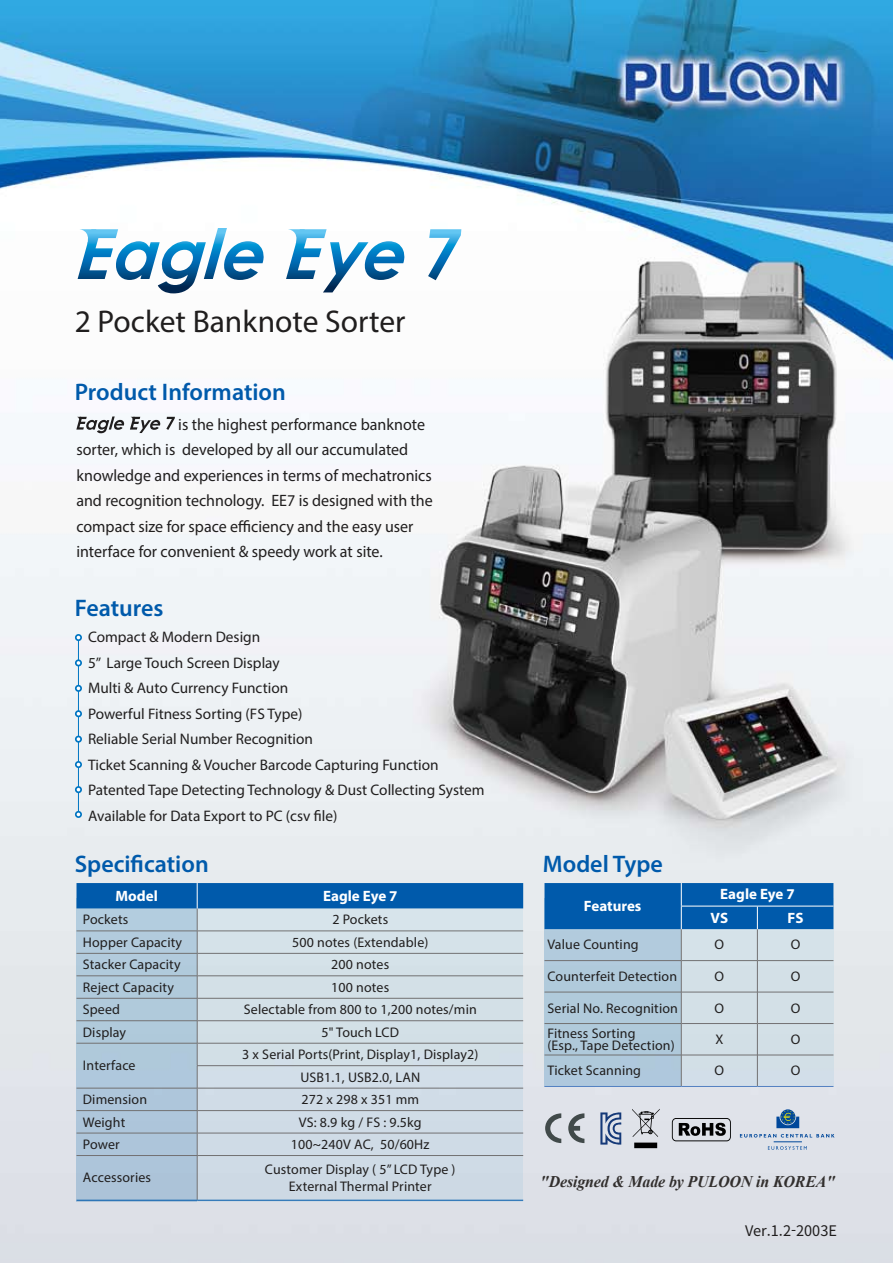
<style>
.page{position:relative;width:893px;height:1263px;background:#fff}
.page>*{position:absolute;margin:0;border:0;box-sizing:border-box;transform-origin:0 0}
.t1{font:31.5px "Myriad Pro";color:#201e1e}
.t2{font:600 24px "Myriad Pro";color:#005aab}
.t3{font:16.5px/25.5px "Myriad Pro";color:#201e1e}
.t4{font:italic 700 16.35px "Times New Roman";letter-spacing:-.01em;color:#322f2e}
.t5{font:15.3px/25.5px "Myriad Pro";color:#201e1e}
.t6{font:700 15px/23.4px "Myriad Pro";color:#fff}
.t7{font:14.55px "Noto Sans CJ Kkr";color:#201e1e}
.t8{font:13.95px/22.5px "Myriad Pro";letter-spacing:.01em;color:#201e1e;text-align:center}
</style>
<div class="page">
<img style="left:0;top:0;width:893px;height:1263px">
<div style="left:198px;top:898px;width:325px;height:303px;background:#cdd9e4"></div>
<div style="left:77px;top:898px;width:120px;height:303px;background:#acc3d8"></div>
<div style="left:682px;top:898px;width:151px;height:188px;background:#d3e0e7"></div>
<div style="left:544px;top:898px;width:137px;height:188px;background:#b0cadb"></div>
<hr style="left:77px;top:1155px;width:120px;height:1px;background:#727172">
<hr style="left:197px;top:1155px;width:326px;height:1px;background:#727172">
<hr style="left:197px;top:1156px;width:1px;height:44px;background:#727172">
<svg style="left:77px;top:883px;width:446px;height:272px"></svg>
<hr style="left:77px;top:1200px;width:120px;height:1px;background:#005aab">
<hr style="left:197px;top:1200px;width:326px;height:1px;background:#005aab">
<hr style="left:681px;top:960px;width:76px;height:1px;background:#727172">
<hr style="left:758px;top:960px;width:75px;height:1px;background:#727172">
<hr style="left:544px;top:960px;width:137px;height:1px;background:#727172">
<hr style="left:681px;top:992px;width:76px;height:1px;background:#727172">
<hr style="left:758px;top:992px;width:75px;height:1px;background:#727172">
<hr style="left:544px;top:1023px;width:137px;height:1px;background:#727172">
<hr style="left:544px;top:992px;width:137px;height:1px;background:#727172">
<hr style="left:681px;top:1023px;width:76px;height:1px;background:#727172">
<hr style="left:758px;top:1023px;width:75px;height:1px;background:#727172">
<hr style="left:544px;top:1055px;width:137px;height:1px;background:#727172">
<hr style="left:681px;top:1055px;width:76px;height:1px;background:#727172">
<hr style="left:758px;top:1055px;width:75px;height:1px;background:#727172">
<hr style="left:681px;top:929px;width:1px;height:31px;background:#727172">
<hr style="left:757px;top:929px;width:1px;height:31px;background:#727172">
<hr style="left:681px;top:960px;width:1px;height:32px;background:#727172">
<hr style="left:757px;top:960px;width:1px;height:32px;background:#727172">
<hr style="left:681px;top:992px;width:1px;height:31px;background:#727172">
<hr style="left:757px;top:992px;width:1px;height:31px;background:#727172">
<hr style="left:681px;top:1023px;width:1px;height:32px;background:#727172">
<hr style="left:757px;top:1023px;width:1px;height:32px;background:#727172">
<hr style="left:681px;top:1055px;width:1px;height:31px;background:#727172">
<hr style="left:757px;top:1055px;width:1px;height:31px;background:#727172">
<hr style="left:544px;top:1086px;width:137px;height:1px;background:#5481c2">
<hr style="left:681px;top:1086px;width:76px;height:1px;background:#5481c2">
<hr style="left:757px;top:1086px;width:76px;height:1px;background:#5481c2">
<div style="left:544px;top:883px;width:289px;height:46px;background:#005aab"></div>
<svg style="left:166px;top:417px;width:9px;height:13px"></svg>
<svg style="left:76px;top:416px;width:48px;height:17px"></svg>
<svg style="left:130px;top:417px;width:30px;height:16px"></svg>
<hr style="left:78px;top:639px;width:1px;height:174px;background:#0075c2">
<div style="left:75px;top:634px;width:7px;height:7px;border:2px solid #0075c2;border-radius:50%"></div>
<div style="left:75px;top:659px;width:7px;height:7px;border:2px solid #0075c2;border-radius:50%"></div>
<div style="left:75px;top:685px;width:7px;height:7px;border:2px solid #0075c2;border-radius:50%"></div>
<div style="left:75px;top:710px;width:7px;height:7px;border:2px solid #0075c2;border-radius:50%"></div>
<div style="left:75px;top:736px;width:7px;height:7px;border:2px solid #0075c2;border-radius:50%"></div>
<div style="left:75px;top:761px;width:7px;height:7px;border:2px solid #0075c2;border-radius:50%"></div>
<div style="left:75px;top:786px;width:7px;height:7px;border:2px solid #0075c2;border-radius:50%"></div>
<svg style="left:428px;top:229px;width:33px;height:51px"></svg>
<svg style="left:78px;top:228px;width:186px;height:65px"></svg>
<svg style="left:286px;top:229px;width:119px;height:63px"></svg>
<div style="left:75px;top:811px;width:7px;height:7px;border:2px solid #0075c2;border-radius:50%"></div>
<svg style="left:545px;top:1113px;width:16px;height:30px"></svg>
<svg style="left:568px;top:1113px;width:16px;height:30px"></svg>
<svg style="left:600px;top:1112px;width:21px;height:33px"></svg>
<svg style="left:672px;top:1118px;width:59px;height:23px"></svg>
<svg style="left:632px;top:1109px;width:28px;height:39px"></svg>
<svg style="left:776px;top:1110px;width:23px;height:18px"></svg>
<svg style="left:740px;top:1134px;width:94px;height:16px;background:#c3cedf"></svg>
<h1 class="t1" style="left:75px;top:302px;width:332px">2 Pocket Banknote Sorter</h1>
<h2 class="t2" style="left:75px;top:377px;width:213px">Product Information</h2>
<p class="t3" style="left:76px;top:411px;width:358px;text-indent:102px">is the highest performance banknote sorter, which is developed by all our accumulated knowledge and experiences in terms of mechatronics and recognition technology. EE7 is designed with the compact size for space efficiency and the easy user interface for convenient &amp; speedy work at site.</p>
<h2 class="t2" style="left:75px;top:593px;width:90px">Features</h2>
<p class="t5" style="left:88px;top:624px;width:398px">Compact &amp; Modern Design<br>5” Large Touch Screen Display<br>Multi &amp; Auto Currency Function<br>Powerful Fitness Sorting (FS Type)<br>Reliable Serial Number Recognition<br>Ticket Scanning &amp; Voucher Barcode Capturing Function Patented Tape Detecting Technology &amp; Dust Collecting System Available for Data Export to PC (csv file)</p>
<h2 class="t2" style="left:75px;top:849px;width:135px">Specification</h2>
<h2 class="t2" style="left:543px;top:849px;width:121px">Model Type</h2>
<p class="t6" style="left:115px;top:883px;width:44px">Model</p>
<p class="t6" style="left:323px;top:883px;width:76px">Eagle Eye 7</p>
<p class="t8" style="left:83px;top:908px;width:47px">Pockets</p>
<p class="t8" style="left:332px;top:908px;width:57px">2 Pockets</p>
<p class="t8" style="left:83px;top:931px;width:101px">Hopper Capacity</p>
<p class="t8" style="left:292px;top:931px;width:138px">500 notes (Extendable)</p>
<p class="t8" style="left:83px;top:953px;width:99px">Stacker Capacity</p>
<p class="t8" style="left:331px;top:953px;width:59px">200 notes</p>
<p class="t8" style="left:83px;top:975px;width:93px">Reject Capacity</p>
<p class="t8" style="left:331px;top:975px;width:59px">100 notes</p>
<p class="t8" style="left:83px;top:998px;width:39px">Speed</p>
<p class="t8" style="left:244px;top:998px;width:235px">Selectable from 800 to 1,200 notes/min</p>
<p class="t8" style="left:83px;top:1020px;width:45px">Display</p>
<p class="t8" style="left:322px;top:1020px;width:79px">5" Touch LCD</p>
<p class="t8" style="left:83px;top:1054px;width:54px">Interface</p>
<p class="t8" style="left:242px;top:1043px;width:238px">3 x Serial Ports(Print, Display1, Display2)<br>USB1.1, USB2.0, LAN</p>
<p class="t8" style="left:83px;top:1088px;width:66px">Dimension</p>
<p class="t8" style="left:301px;top:1088px;width:119px">272 x 298 x 351 mm</p>
<p class="t8" style="left:83px;top:1110px;width:44px">Weight</p>
<p class="t8" style="left:299px;top:1110px;width:124px">VS: 8.9 kg / FS : 9.5kg</p>
<p class="t8" style="left:83px;top:1133px;width:38px">Power</p>
<p class="t8" style="left:291px;top:1133px;width:140px">100~240V AC, 50/60Hz</p>
<p class="t8" style="left:83px;top:1166px;width:70px">Accessories</p>
<p class="t8" style="left:265px;top:1160px;width:192px;line-height:17.2px">Customer Display ( 5” LCD Type )<br>External Thermal Printer</p>
<p class="t6" style="left:584px;top:894px;width:59px">Features</p>
<p class="t6" style="left:711px;top:882px;width:86px;text-indent:10px">Eagle Eye 7<br>VS</p>
<p class="t6" style="left:788px;top:905px;width:18px">FS</p>
<p class="t8" style="left:547px;top:933px;width:93px">Value Counting</p>
<p class="t8" style="left:714px;top:933px;width:11px">O</p>
<p class="t8" style="left:791px;top:933px;width:11px">O</p>
<p class="t8" style="left:547px;top:965px;width:131px">Counterfeit Detection</p>
<p class="t8" style="left:714px;top:965px;width:11px">O</p>
<p class="t8" style="left:791px;top:965px;width:11px">O</p>
<p class="t8" style="left:547px;top:996px;width:132px">Serial No. Recognition</p>
<p class="t8" style="left:714px;top:996px;width:11px">O</p>
<p class="t8" style="left:791px;top:996px;width:11px">O</p>
<p class="t8" style="left:547px;top:1026px;width:129px;line-height:12.8px;text-align:left">Fitness Sorting<br>(Esp., Tape Detection)</p>
<p class="t8" style="left:715px;top:1028px;width:9px">X</p>
<p class="t8" style="left:791px;top:1028px;width:11px">O</p>
<p class="t8" style="left:547px;top:1059px;width:95px">Ticket Scanning</p>
<p class="t8" style="left:714px;top:1059px;width:11px">O</p>
<p class="t8" style="left:791px;top:1059px;width:11px">O</p>
<p class="t4" style="left:540px;top:1170px;width:297px">"Designed &amp; Made by PULOON in Korea"</p>
<p class="t7" style="left:745px;top:1223px;width:94px">Ver.1.2-2003E</p>
</div>
